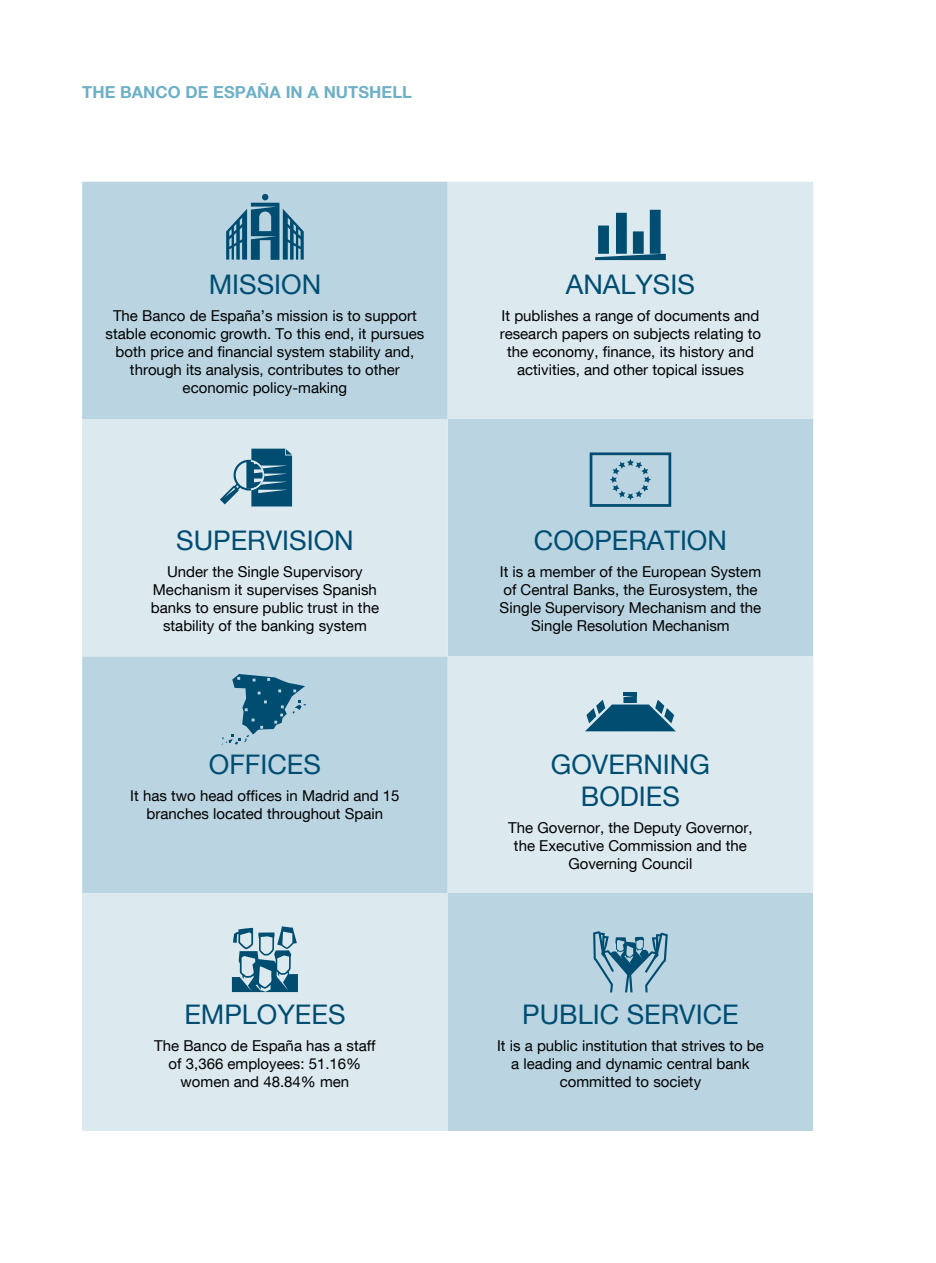
<style>
.page{position:relative;width:936px;height:1263px;background:#fff}
.page>*{position:absolute;margin:0;border:0;box-sizing:border-box;transform-origin:0 0}
.t1{font:27px/32.4px "Bd E Neue Helvetica";color:#004d72;text-align:center}
.t2{font:700 16.5px "Bd E Neue Helvetica";letter-spacing:.005em;color:#6db0c8}
.t3{font:15px/18px "Bd E Neue Helvetica";color:#000;text-align:center}
</style>
<div class="page">
<svg style="left:82px;top:182px;width:731px;height:711px;background:#cbdfe8"></svg>
<div style="left:447px;top:893px;width:366px;height:238px;background:#bad5e1"></div>
<div style="left:82px;top:893px;width:365px;height:238px;background:#dce9ef"></div>
<svg style="left:585px;top:696px;width:91px;height:35px;background:#4d839d"></svg>
<hr style="left:623px;top:692px;width:13px;height:4px;background:#004d72">
<svg style="left:226px;top:194px;width:78px;height:66px;background:#6295ac"></svg>
<div style="left:633px;top:231px;width:10px;height:23px;background:#004d72"></div>
<div style="left:649px;top:210px;width:11px;height:44px;background:#004d72"></div>
<svg style="left:595px;top:254px;width:70px;height:6px"></svg>
<div style="left:598px;top:226px;width:11px;height:28px;background:#004d72"></div>
<div style="left:616px;top:213px;width:10px;height:41px;background:#004d72"></div>
<svg style="left:589px;top:452px;width:82px;height:55px;background:#92b8c9"></svg>
<svg style="left:232px;top:926px;width:66px;height:66px"></svg>
<svg style="left:593px;top:931px;width:74px;height:61px"></svg>
<svg style="left:220px;top:449px;width:72px;height:57px;background:#5c8ea6"></svg>
<svg style="left:221px;top:674px;width:85px;height:71px;background:#6f9eb4"></svg>
<p class="t2" style="left:82px;top:82px;width:331px">THE BANCO DE ESPAÑA IN A NUTSHELL</p>
<p class="t1" style="left:209px;top:267px;width:114px">MISSION</p>
<p class="t3" style="left:105px;top:306px;width:320px">The Banco de España’s mission is to support stable economic growth. To this end, it pursues both price and financial system stability and, through its analysis, contributes to other economic policy-making</p>
<p class="t1" style="left:176px;top:523px;width:179px">SUPERVISION</p>
<p class="t3" style="left:151px;top:562px;width:230px">Under the Single Supervisory<br>Mechanism it supervises Spanish banks to ensure public trust in the stability of the banking system</p>
<p class="t1" style="left:209px;top:747px;width:113px">OFFICES</p>
<p class="t3" style="left:130px;top:786px;width:271px">It has two head offices in Madrid and 15 branches located throughout Spain</p>
<p class="t1" style="left:184px;top:997px;width:163px">EMPLOYEES</p>
<p class="t3" style="left:154px;top:1036px;width:223px">The Banco de España has a staff of 3,366 employees: 51.16% women and 48.84% men</p>
<p class="t1" style="left:566px;top:267px;width:130px">ANALYSIS</p>
<p class="t3" style="left:499px;top:306px;width:263px">It publishes a range of documents and research papers on subjects relating to the economy, finance, its history and activities, and other topical issues</p>
<p class="t1" style="left:534px;top:523px;width:195px">COOPERATION</p>
<p class="t3" style="left:499px;top:562px;width:263px">It is a member of the European System of Central Banks, the Eurosystem, the Single Supervisory Mechanism and the Single Resolution Mechanism</p>
<p class="t1" style="left:551px;top:747px;width:160px">GOVERNING<br>BODIES</p>
<p class="t3" style="left:508px;top:818px;width:246px">The Governor, the Deputy Governor, the Executive Commission and the<br>Governing Council</p>
<p class="t1" style="left:522px;top:997px;width:218px">PUBLIC SERVICE</p>
<p class="t3" style="left:497px;top:1036px;width:268px">It is a public institution that strives to be a leading and dynamic central bank committed to society</p>
</div>
